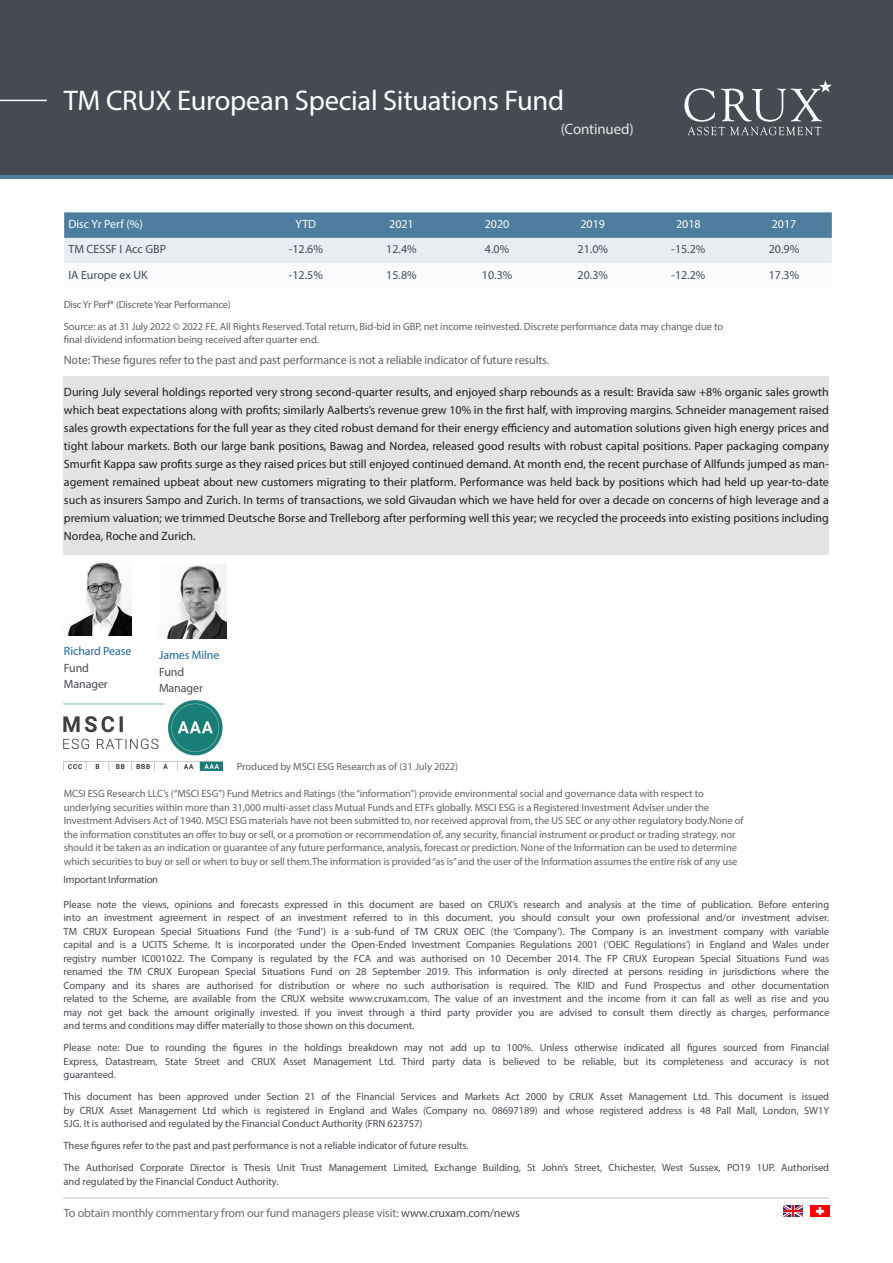
<style>
.page{position:relative;width:893px;height:1263px;background:#fff}
.page>*{position:absolute;margin:0;border:0;box-sizing:border-box;transform-origin:0 0}
.t1{font:28.5px "Myriad Pro";letter-spacing:-.01em;color:#fff}
.t2{font:15px "Myriad Pro";letter-spacing:-.01em;color:#e4e2e3}
.t3{font:12px/18px "Myriad Pro";color:#231f20;text-align:justify}
.Table{font:12px/16.5px "Myriad Pro";color:#464b53}
.t4{font:12px "Myriad Pro";letter-spacing:-.01em;color:#636366}
.t5{font:12px "Myriad Pro";letter-spacing:-.01em;color:#6a6a71}
.Tablet_top{font:12px "Myriad Pro";color:#fff}
.t6{font:12px "Myriad Pro";letter-spacing:-.01em;color:#1c6896}
.t7{font:10.5px/13.5px "Myriad Pro";letter-spacing:-.005em;color:#464b53;text-align:justify}
.t8{font:10.5px/13.5px "Myriad Pro";letter-spacing:-.005em;color:#636366}
.s1{color:#464b53}
</style>
<div class="page">
<div style="left:0;top:0;width:893px;height:175px;background:#464b53"></div>
<hr style="left:0;top:100px;width:47px;height:1px;background:#fff">
<svg style="left:684px;top:80px;width:148px;height:55px"></svg>
<hr style="left:0;top:175px;width:893px;height:4px;background:#4d7e9f">
<hr style="left:64px;top:1197px;width:765px;height:2px;background:#e4e2e3">
<img style="left:166px;top:564px;width:60px;height:75px">
<img style="left:66px;top:562px;width:65px;height:74px">
<svg style="left:783px;top:1206px;width:19px;height:11px"></svg>
<svg style="left:810px;top:1206px;width:19px;height:11px"></svg>
<svg style="left:64px;top:212px;width:768px;height:51px;background:#9bb5c8"></svg>
<img style="left:64px;top:700px;width:159px;height:71px">
<div style="left:63px;top:376px;width:765px;height:179px;background:#e4e2e3"></div>
<p class="t1" style="left:64px;top:83px;width:502px">TM CRUX European Special Situations Fund</p>
<p class="t2" style="left:561px;top:120px;width:74px">(Continued)</p>
<p class="Tablet_top" style="left:68px;top:217px;width:76px">Disc Yr Perf (%)</p>
<p class="Tablet_top" style="left:295px;top:217px;width:22px">YTD</p>
<p class="Tablet_top" style="left:389px;top:217px;width:26px">2021</p>
<p class="Tablet_top" style="left:485px;top:217px;width:26px">2020</p>
<p class="Tablet_top" style="left:580px;top:217px;width:26px">2019</p>
<p class="Tablet_top" style="left:676px;top:217px;width:26px">2018</p>
<p class="Tablet_top" style="left:772px;top:217px;width:26px">2017</p>
<p class="Table" style="left:68px;top:241px;width:99px">TM CESSF I Acc GBP</p>
<p class="Table" style="left:289px;top:241px;width:36px">-12.6%</p>
<p class="Table" style="left:386px;top:241px;width:32px">12.4%</p>
<p class="Table" style="left:485px;top:241px;width:26px">4.0%</p>
<p class="Table" style="left:577px;top:241px;width:32px">21.0%</p>
<p class="Table" style="left:671px;top:241px;width:36px">-15.2%</p>
<p class="Table" style="left:769px;top:241px;width:32px">20.9%</p>
<p class="Table" style="left:68px;top:266px;width:81px">IA Europe ex UK</p>
<p class="Table" style="left:289px;top:266px;width:36px">-12.5%</p>
<p class="Table" style="left:386px;top:266px;width:32px">15.8%</p>
<p class="Table" style="left:482px;top:266px;width:32px">10.3%</p>
<p class="Table" style="left:577px;top:266px;width:32px">20.3%</p>
<p class="Table" style="left:671px;top:266px;width:36px">-12.2%</p>
<p class="Table" style="left:769px;top:266px;width:32px">17.3%</p>
<p class="t8" style="left:64px;top:297px;width:169px">Disc Yr Perf* (Discrete Year Performance)</p>
<p class="t8" style="left:64px;top:319px;width:661px">Source: as at 31 July 2022 © 2022 FE. All Rights Reserved. Total return, Bid-bid in GBP, net income reinvested. Discrete performance data may change due to final dividend information being received after quarter end.</p>
<p class="t4" style="left:64px;top:353px;width:487px">Note: These figures refer to the past and past performance is not a reliable indicator of future results.</p>
<p class="t3" style="left:64px;top:383px;width:767px">During July several holdings reported very strong second-quarter results, and enjoyed sharp rebounds as a result: Bravida saw +8% organic sales growth which beat expectations along with profits; similarly Aalberts’s revenue grew 10% in the first half, with improving margins. Schneider management raised sales growth expectations for the full year as they cited robust demand for their energy efficiency and automation solutions given high energy prices and tight labour markets. Both our large bank positions, Bawag and Nordea, released good results with robust capital positions. Paper packaging company Smurfit Kappa saw profits surge as they raised prices but still enjoyed continued demand. At month end, the recent purchase of Allfunds jumped as man&shy;agement remained upbeat about new customers migrating to their platform. Performance was held back by positions which had held up year-to-date such as insurers Sampo and Zurich. In terms of transactions, we sold Givaudan which we have held for over a decade on concerns of high leverage and a premium valuation; we trimmed Deutsche Borse and Trelleborg after performing well this year; we recycled the proceeds into existing positions including Nordea, Roche and Zurich.</p>
<p class="t6" style="left:64px;top:644px;width:69px">Richard Pease</p>
<p class="Table" style="left:64px;top:659px;width:45px">Fund<br>Manager</p>
<p class="t6" style="left:159px;top:648px;width:62px">James Milne</p>
<p class="Table" style="left:159px;top:663px;width:45px">Fund<br>Manager</p>
<p class="t8" style="left:237px;top:759px;width:223px">Produced by MSCI ESG Research as of (31 July 2022)</p>
<p class="t8" style="left:64px;top:787px;width:681px">MCSI ESG Research LLC’s (“MSCI ESG”) Fund Metrics and Ratings (the “information”) provide environmental social and governance data with respect to underlying securities within more than 31,000 multi-asset class Mutual Funds and ETFs globally. MSCI ESG is a Registered Investment Adviser under the Investment Advisers Act of 1940. MSCI ESG materials have not been submitted to, nor received approval from, the US SEC or any other regulatory body.None of the information constitutes an offer to buy or sell, or a promotion or recommendation of, any security, financial instrument or product or trading strategy, nor should it be taken as an indication or guarantee of any future performance, analysis, forecast or prediction. None of the Information can be used to determine which securities to buy or sell or when to buy or sell them.The information is provided “as is” and the user of the Information assumes the entire risk of any use</p>
<p class="t7" style="left:64px;top:872px;width:96px">Important Information</p>
<p class="t7" style="left:64px;top:897px;width:767px">Please note the views, opinions and forecasts expressed in this document are based on CRUX’s research and analysis at the time of publication. Before entering into an investment agreement in respect of an investment referred to in this document, you should consult your own professional and/or investment adviser.<br>TM CRUX European Special Situations Fund (the ‘Fund’) is a sub-fund of TM CRUX OEIC (the ‘Company’). The Company is an investment company with variable capital and is a UCITS Scheme. It is incorporated under the Open-Ended Investment Companies Regulations 2001 (‘OEIC Regulations’) in England and Wales under registry number IC001022. The Company is regulated by the FCA and was authorised on 10 December 2014. The FP CRUX European Special Situations Fund was renamed the TM CRUX European Special Situations Fund on 28 September 2019. This information is only directed at persons residing in jurisdictions where the Company and its shares are authorised for distribution or where no such authorisation is required. The KIID and Fund Prospectus and other documentation related to the Scheme, are available from the CRUX website www.cruxam.com. The value of an investment and the income from it can fall as well as rise and you may not get back the amount originally invested. If you invest through a third party provider you are advised to consult them directly as charges, performance and terms and conditions may differ materially to those shown on this document.</p>
<p class="t7" style="left:64px;top:1041px;width:767px">Please note: Due to rounding the figures in the holdings breakdown may not add up to 100%. Unless otherwise indicated all figures sourced from Financial Express, Datastream, State Street and CRUX Asset Management Ltd. Third party data is believed to be reliable, but its completeness and accuracy is not guaranteed.</p>
<p class="t7" style="left:64px;top:1090px;width:767px">This document has been approved under Section 21 of the Financial Services and Markets Act 2000 by CRUX Asset Management Ltd. This document is issued by CRUX Asset Management Ltd which is registered in England and Wales (Company no. 08697189) and whose registered address is 48 Pall Mall, London, SW1Y 5JG. It is authorised and regulated by the Financial Conduct Authority (FRN 623757)</p>
<p class="t7" style="left:64px;top:1139px;width:407px">These figures refer to the past and past performance is not a reliable indicator of future results.</p>
<p class="t7" style="left:64px;top:1161px;width:767px">The Authorised Corporate Director is Thesis Unit Trust Management Limited, Exchange Building, St John’s Street, Chichester, West Sussex, PO19 1UP. Authorised and regulated by the Financial Conduct Authority.</p>
<p class="t5" style="left:64px;top:1205px;width:457px">To obtain monthly commentary from our fund managers please visit: <span class="s1">www.cruxam.com/news</span></p>
</div>
